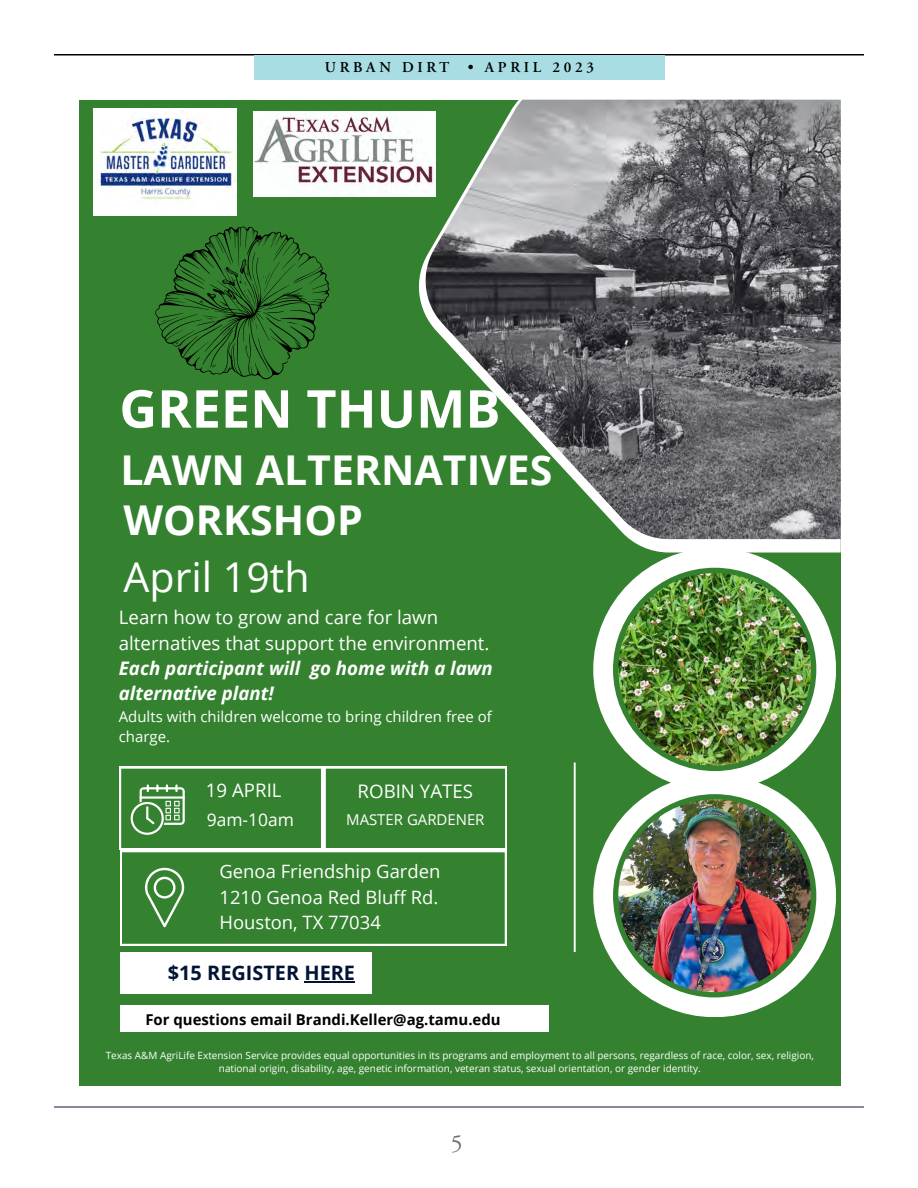
<style>
.page{position:relative;width:918px;height:1188px;background:#fff}
.page>*{position:absolute;margin:0;border:0;box-sizing:border-box;transform-origin:0 0}
.t1{font:700 52.35px "Open Sans";color:#fff}
.t2{font:700 41.1px/50.4px "Open Sans";color:#fff}
.t3{font:41.1px "Open Sans";color:#fff}
.t4{font:24px "Adobe Garamond Pro";color:#6d6e71}
.t5{font:700 19.95px "Open Sans";color:#021334}
.t6{font:18.6px/25.2px "Open Sans";color:#fff}
.t7{font:italic 700 18.6px/25.2px "Open Sans";color:#fff}
.t8{font:18.45px/25.2px "Open Sans";color:#fff;text-align:justify}
.t9{font:17.4px "Open Sans";color:#fff}
.t10{font:15px/20.5px "Open Sans";color:#fff}
.t11{font:700 15px "Open Sans";color:#000}
.t12{font:600 15px "Adobe Garamond Pro";letter-spacing:.245em;color:#000}
.t13{font:9.9px/13.2px "Open Sans";color:#fff;text-align:center}
</style>
<div class="page">
<hr style="left:54px;top:1106px;width:810px;height:2px;background:#5f6482">
<hr style="left:54px;top:54px;width:810px;height:2px;background:#000">
<div style="left:254px;top:55px;width:411px;height:25px;background:#a9dde4"></div>
<div style="left:79px;top:100px;width:762px;height:986px;background:#34822f"></div>
<svg style="left:419px;top:111px;width:422px;height:442px"></svg>
<img style="left:426px;top:100px;width:415px;height:439px">
<hr style="left:574px;top:763px;width:2px;height:189px;background:#fff">
<div style="left:120px;top:952px;width:252px;height:41px;background:#fff"></div>
<img style="left:593px;top:548px;width:243px;height:226px">
<img style="left:593px;top:774px;width:243px;height:243px">
<img style="left:93px;top:108px;width:143px;height:108px">
<img style="left:253px;top:112px;width:182px;height:85px">
<svg style="left:119px;top:767px;width:388px;height:179px"></svg>
<svg style="left:155px;top:226px;width:175px;height:153px"></svg>
<hr style="left:304px;top:982px;width:51px;height:1px;background:#021334">
<div style="left:120px;top:1005px;width:428px;height:26px;background:#fff"></div>
<h3 class="t12" style="left:325px;top:59px;width:271px">URBAN DIRT • APRIL 2023</h3>
<h1 class="t1" style="left:119px;top:372px;width:383px">GREEN THUMB</h1>
<h2 class="t2" style="left:120px;top:444px;width:434px">LAWN ALTERNATIVES<br>WORKSHOP</h2>
<h2 class="t3" style="left:123px;top:549px;width:188px">April 19th</h2>
<h3 class="t6" style="left:119px;top:605px;width:372px">Learn how to grow and care for lawn alternatives that support the environment.</h3>
<h3 class="t7" style="left:119px;top:655px;width:376px">Each participant will go home with a lawn alternative plant!</h3>
<h3 class="t10" style="left:119px;top:705px;width:375px">Adults with children welcome to bring children free of charge.</h3>
<h3 class="t6" style="left:206px;top:778px;width:77px">19 APRIL</h3>
<h3 class="t6" style="left:358px;top:778px;width:117px">ROBIN YATES</h3>
<h3 class="t10" style="left:346px;top:809px;width:140px">MASTER GARDENER</h3>
<h3 class="t9" style="left:207px;top:807px;width:89px">9am-10am</h3>
<h3 class="t8" style="left:220px;top:859px;width:222px">Genoa Friendship Garden 1210 Genoa Red Bluff Rd.<br>Houston, TX 77034</h3>
<h3 class="t5" style="left:168px;top:958px;width:189px">$15 REGISTER HERE</h3>
<h3 class="t11" style="left:145px;top:1009px;width:357px">For questions email Brandi.Keller@ag.tamu.edu</h3>
<p class="t13" style="left:106px;top:1048px;width:710px">Texas A&amp;M AgriLife Extension Service provides equal opportunities in its programs and employment to all persons, regardless of race, color, sex, religion, national origin, disability, age, genetic information, veteran status, sexual orientation, or gender identity.</p>
<h3 class="t4" style="left:451px;top:1129px;width:13px">5</h3>
</div>
